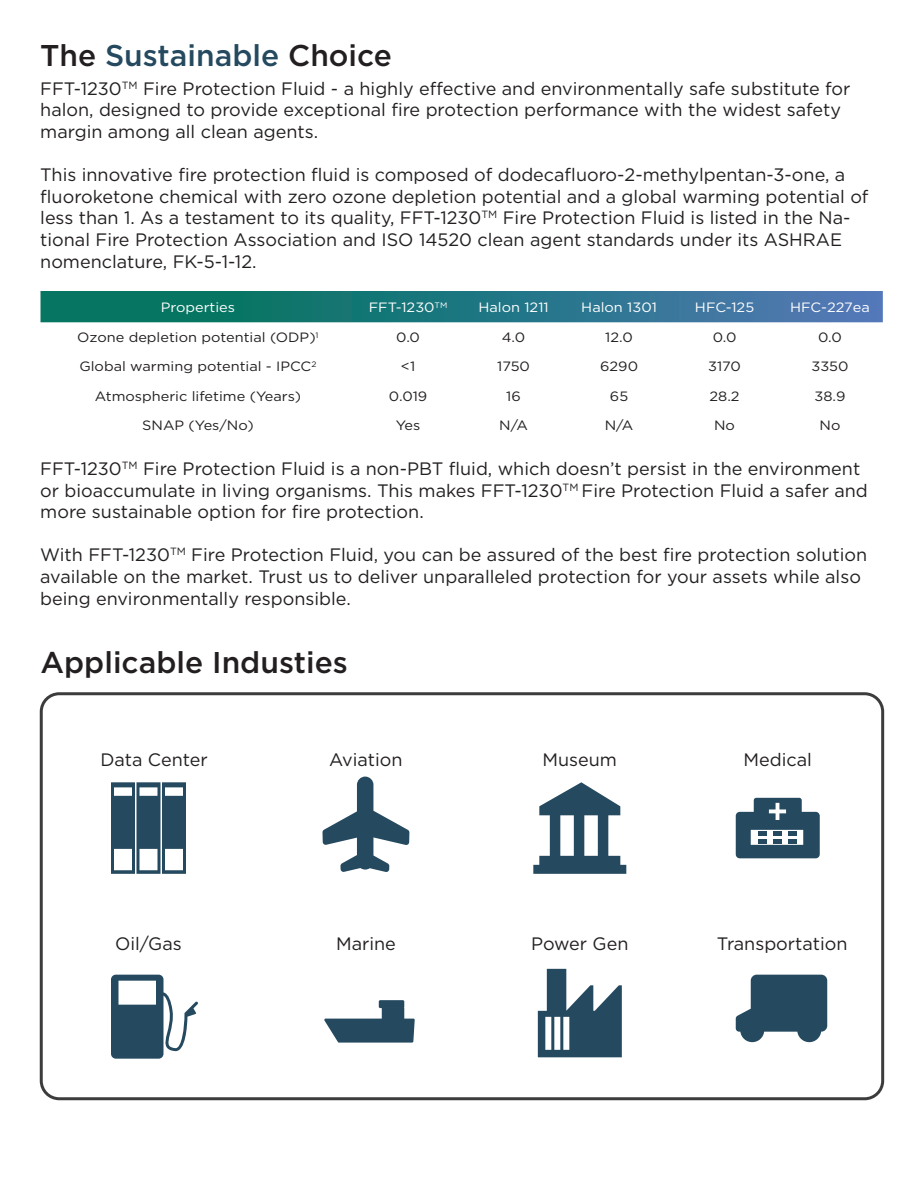
<style>
.page{position:relative;width:918px;height:1188px;background:#fff}
.page>*{position:absolute;margin:0;border:0;box-sizing:border-box;transform-origin:0 0}
.t1{font:500 30px "Gotham";color:#25495f}
.t2{font:500 30px "Gotham";color:#231f20}
.t3{font:18px/21.6px "Gotham";color:#231f20}
.t4{font:13.5px "Gotham";color:#231f20;scale:1.08 1}
.t5{font:13.5px "Gotham";color:#fff;scale:1.08 1}
.s1{color:#231f20}
</style>
<div class="page">
<svg style="left:40px;top:291px;width:843px;height:31px;background:#237683"></svg>
<svg style="left:324px;top:1000px;width:91px;height:43px"></svg>
<svg style="left:533px;top:782px;width:93px;height:92px"></svg>
<svg style="left:322px;top:777px;width:87px;height:95px"></svg>
<svg style="left:111px;top:782px;width:75px;height:92px"></svg>
<svg style="left:736px;top:975px;width:91px;height:67px"></svg>
<svg style="left:538px;top:969px;width:84px;height:88px"></svg>
<svg style="left:736px;top:798px;width:84px;height:60px"></svg>
<div style="left:758px;top:839px;width:9px;height:5px;background:#25495f"></div>
<div style="left:773px;top:839px;width:9px;height:5px;background:#25495f"></div>
<div style="left:788px;top:839px;width:9px;height:5px;background:#25495f"></div>
<svg style="left:111px;top:975px;width:87px;height:84px"></svg>
<div style="left:40px;top:692px;width:844px;height:408px;border:3px solid #3c3c3d;border-radius:18px"></div>
<p class="t1" style="left:40px;top:36px;width:353px"><span class="s1">The</span> Sustainable <span class="s1">Choice</span></p>
<p class="t3" style="left:40px;top:77px;width:812px">FFT-1230<sup>TM</sup> Fire Protection Fluid - a highly effective and environmentally safe substitute for halon, designed to provide exceptional fire protection performance with the widest safety margin among all clean agents.</p>
<p class="t3" style="left:40px;top:164px;width:830px">This innovative fire protection fluid is composed of dodecafluoro-2-methylpentan-3-one, a fluoroketone chemical with zero ozone depletion potential and a global warming potential of less than 1. As a testament to its quality, FFT-1230<sup>TM</sup> Fire Protection Fluid is listed in the Na&shy;tional Fire Protection Association and ISO 14520 clean agent standards under its ASHRAE nomenclature, FK-5-1-12.</p>
<p class="t5" style="left:161px;top:299px;width:70px">Properties</p>
<p class="t5" style="left:369px;top:299px;width:74px">FFT-1230<sup>TM</sup></p>
<p class="t5" style="left:478px;top:299px;width:67px">Halon 1211</p>
<p class="t5" style="left:581px;top:299px;width:72px">Halon 1301</p>
<p class="t5" style="left:695px;top:299px;width:56px">HFC-125</p>
<p class="t5" style="left:790px;top:299px;width:75px">HFC-227ea</p>
<p class="t4" style="left:77px;top:329px;width:225px">Ozone depletion potential (ODP)<sup>1</sup></p>
<p class="t4" style="left:396px;top:329px;width:24px">0.0</p>
<p class="t4" style="left:502px;top:329px;width:23px">4.0</p>
<p class="t4" style="left:605px;top:329px;width:27px">12.0</p>
<p class="t4" style="left:713px;top:329px;width:24px">0.0</p>
<p class="t4" style="left:818px;top:329px;width:24px">0.0</p>
<p class="t4" style="left:79px;top:358px;width:221px">Global warming potential - IPCC<sup>2</sup></p>
<p class="t4" style="left:401px;top:358px;width:15px">&lt;1</p>
<p class="t4" style="left:497px;top:358px;width:32px">1750</p>
<p class="t4" style="left:600px;top:358px;width:37px">6290</p>
<p class="t4" style="left:708px;top:358px;width:32px">3170</p>
<p class="t4" style="left:812px;top:358px;width:36px">3350</p>
<p class="t4" style="left:95px;top:387px;width:192px">Atmospheric lifetime (Years)</p>
<p class="t4" style="left:389px;top:387px;width:37px">0.019</p>
<p class="t4" style="left:506px;top:387px;width:15px">16</p>
<p class="t4" style="left:610px;top:387px;width:18px">65</p>
<p class="t4" style="left:710px;top:387px;width:29px">28.2</p>
<p class="t4" style="left:815px;top:387px;width:30px">38.9</p>
<p class="t4" style="left:142px;top:416px;width:105px">SNAP (Yes/No)</p>
<p class="t4" style="left:396px;top:416px;width:24px">Yes</p>
<p class="t4" style="left:499px;top:416px;width:28px">N/A</p>
<p class="t4" style="left:605px;top:416px;width:28px">N/A</p>
<p class="t4" style="left:714px;top:416px;width:21px">No</p>
<p class="t4" style="left:820px;top:416px;width:21px">No</p>
<p class="t3" style="left:40px;top:457px;width:829px">FFT-1230<sup>TM</sup> Fire Protection Fluid is a non-PBT fluid, which doesn’t persist in the environment or bioaccumulate in living organisms. This makes FFT-1230<sup>TM</sup> Fire Protection Fluid a safer and more sustainable option for fire protection.</p>
<p class="t3" style="left:40px;top:544px;width:828px">With FFT-1230<sup>TM</sup> Fire Protection Fluid, you can be assured of the best fire protection solution available on the market. Trust us to deliver unparalleled protection for your assets while also being environmentally responsible.</p>
<p class="t2" style="left:40px;top:643px;width:309px">Applicable Industies</p>
<p class="t3" style="left:100px;top:748px;width:109px">Data Center</p>
<p class="t3" style="left:329px;top:748px;width:75px">Aviation</p>
<p class="t3" style="left:543px;top:748px;width:76px">Museum</p>
<p class="t3" style="left:744px;top:748px;width:70px">Medical</p>
<p class="t3" style="left:115px;top:933px;width:68px">Oil/Gas</p>
<p class="t3" style="left:336px;top:933px;width:61px">Marine</p>
<p class="t3" style="left:531px;top:933px;width:99px">Power Gen</p>
<p class="t3" style="left:717px;top:933px;width:132px">Transportation</p>
</div>
